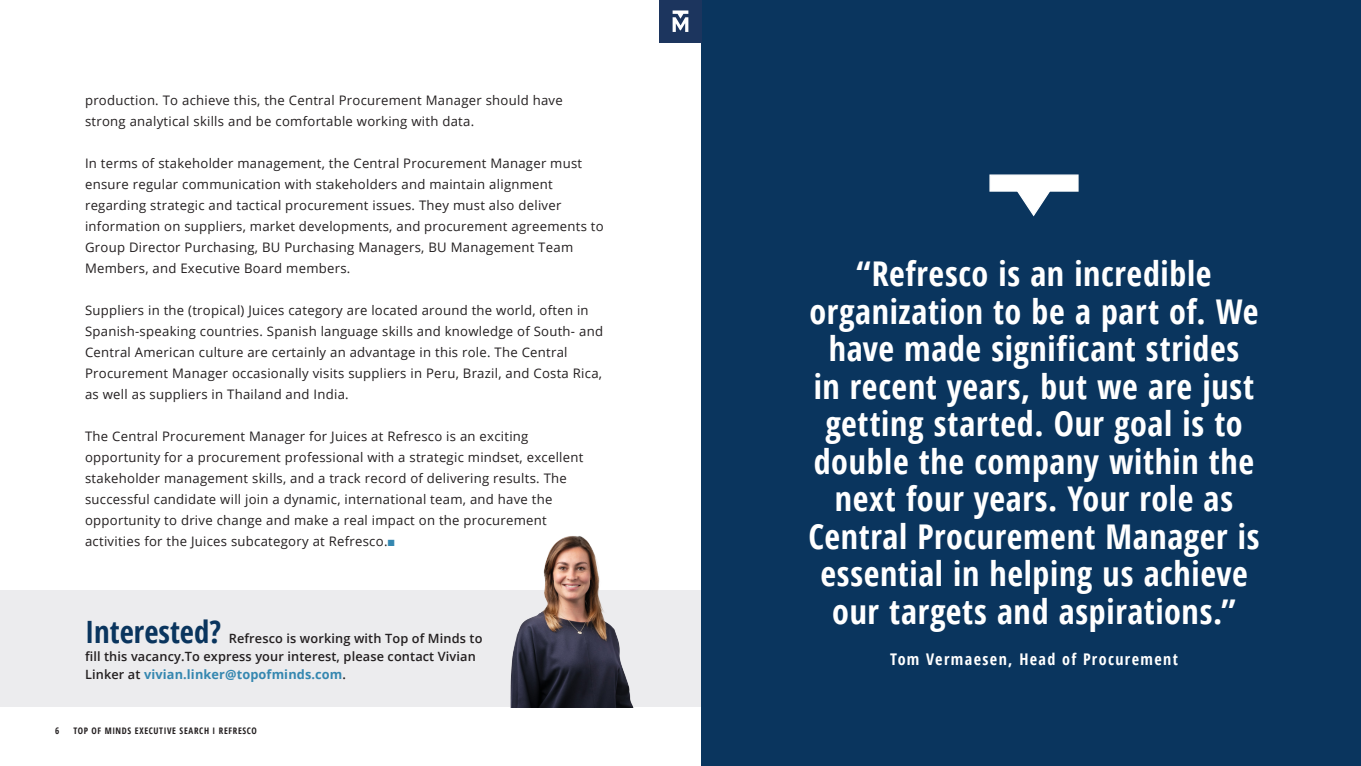
<style>
.page{position:relative;width:1361px;height:766px;background:#fff}
.page>*{position:absolute;margin:0;border:0;box-sizing:border-box;transform-origin:0 0}
.Page_header_kopie{font:700 condensed 34.05px/37.5px "Open Sans";letter-spacing:.02em;color:#fff;text-align:center}
.t1{font:700 condensed 30.75px "Open Sans";color:#0a355e}
.t2{font:700 condensed 16.12px "Open Sans";letter-spacing:.085em;color:#fff}
.t3{font:13.12px/21px "Open Sans";letter-spacing:.02em;color:#231f20}
.t4{font:600 12.75px/18px "Open Sans";letter-spacing:.01em;color:#231f20}
.t5{font:700 condensed 9px "Open Sans";letter-spacing:.075em;color:#231f20}
.s1{color:#3587b0}
.s2{font-weight:700;color:#3587b0}
</style>
<div class="page">
<div style="left:0;top:590px;width:702px;height:116px;background:#ececee"></div>
<div style="left:702px;top:0;width:659px;height:765px;background:#0a355e"></div>
<svg style="left:989px;top:174px;width:90px;height:43px"></svg>
<img style="left:510px;top:536px;width:123px;height:170px">
<div style="left:659px;top:0;width:43px;height:43px;background:#1c355e"></div>
<svg style="left:672px;top:10px;width:16px;height:22px"></svg>
<p class="t3" style="left:85px;top:89px;width:479px">production. To achieve this, the Central Procurement Manager should have strong analytical skills and be comfortable working with data.</p>
<p class="t3" style="left:85px;top:152px;width:520px">In terms of stakeholder management, the Central Procurement Manager must ensure regular communication with stakeholders and maintain alignment regarding strategic and tactical procurement issues. They must also deliver information on suppliers, market developments, and procurement agreements to Group Director Purchasing, BU Purchasing Managers, BU Management Team Members, and Executive Board members.</p>
<p class="t3" style="left:85px;top:299px;width:519px">Suppliers in the (tropical) Juices category are located around the world, often in Spanish-speaking countries. Spanish language skills and knowledge of South- and Central American culture are certainly an advantage in this role. The Central Procurement Manager occasionally visits suppliers in Peru, Brazil, and Costa Rica, as well as suppliers in Thailand and India.</p>
<p class="t3" style="left:85px;top:425px;width:500px">The Central Procurement Manager for Juices at Refresco is an exciting opportunity for a procurement professional with a strategic mindset, excellent stakeholder management skills, and a track record of delivering results. The successful candidate will join a dynamic, international team, and have the opportunity to drive change and make a real impact on the procurement activities for the Juices subcategory at Refresco.<span class="s1">■</span></p>
<p class="t1" style="left:85px;top:609px;width:138px">Interested?</p>
<p class="t4" style="left:85px;top:628px;width:399px;text-indent:144px">Refresco is working with Top of Minds to fill this vacancy.To express your interest, please contact Vivian<br>Linker at <span class="s2">vivian.linker@topofminds.com</span>.</p>
<p class="t5" style="left:55px;top:724px;width:6px">6</p>
<p class="t5" style="left:73px;top:724px;width:185px">TOP OF MINDS EXECUTIVE SEARCH I REFRESCO</p>
<p class="Page_header_kopie" style="left:808px;top:254px;width:453px">“Refresco is an incredible organization to be a part of. We have made significant strides<br>in recent years, but we are just getting started. Our goal is to double the company within the next four years. Your role as<br>Central Procurement Manager is essential in helping us achieve our targets and aspirations.”</p>
<p class="t2" style="left:890px;top:648px;width:289px">Tom Vermaesen, Head of Procurement</p>
</div>
